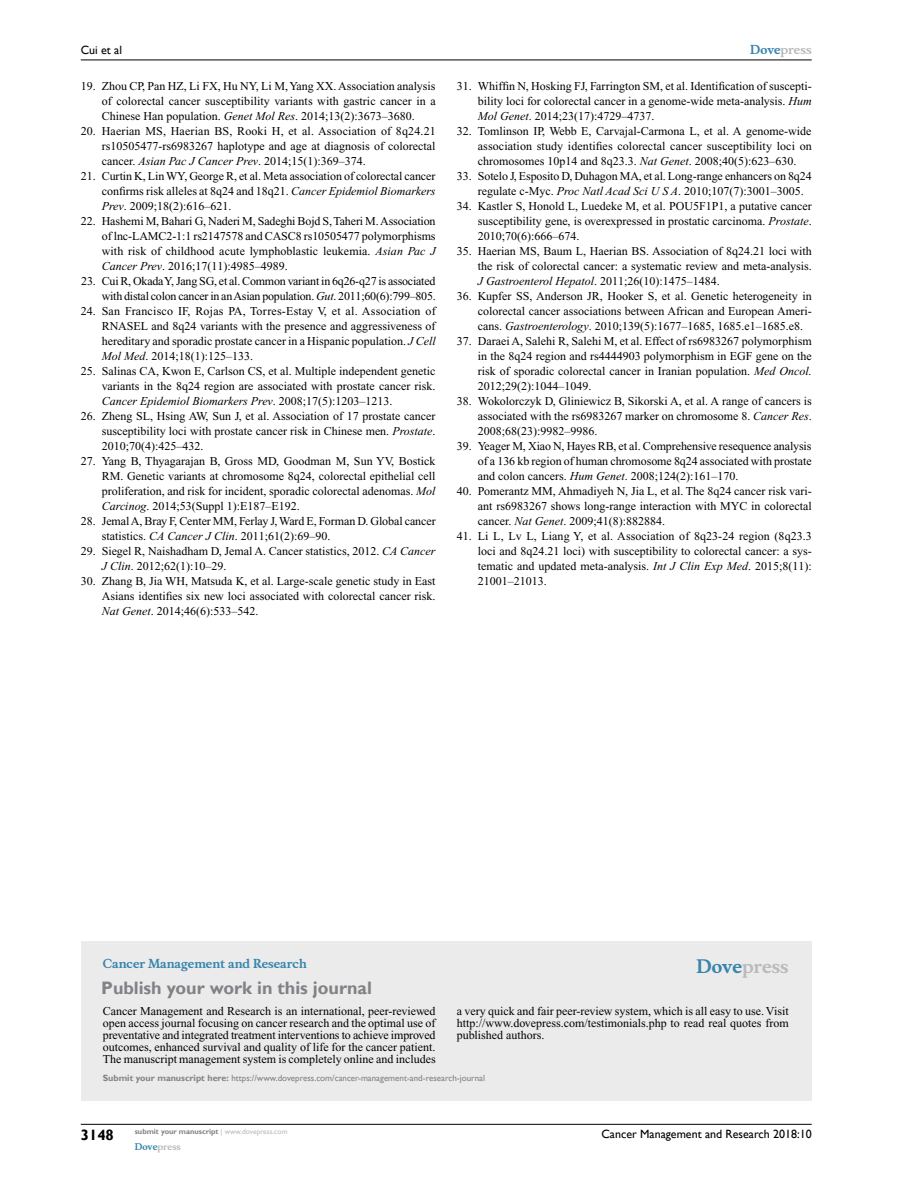
<style>
.page{position:relative;width:918px;height:1188px;background:#fff}
.page>*{position:absolute;margin:0;border:0;box-sizing:border-box;transform-origin:0 0}
.t1{font:700 18px "Gill Sans";color:#808285}
.t2{font:700 18px "Musee";color:#b8babc}
.t3{font:700 15px "Gill Sans";color:#000}
.t4{font:12px/15px "Times New Roman";color:#000;text-align:justify}
.t5{font:12px/15px "Times New Roman";letter-spacing:-.02em;color:#000;text-align:right}
.t6{font:12px "Gill Sans";color:#000}
.t7{font:700 12px "Musee";color:#3785ad}
.t8{font:700 12px "Musee";color:#b8babc}
.t9{font:9px "Gill Sans";color:#808285}
.t10{font:700 9px "Musee";color:#b8babc}
.t11{font:700 7.5px "Gill Sans";color:#808285}
.s1{font-style:italic}
.s2{color:#3785ad}
.s3{font-weight:700}
.s4{font-weight:400;color:#b8babc}
</style>
<div class="page">
<div style="left:81px;top:941px;width:731px;height:160px;background:#ebebec"></div>
<hr style="left:81px;top:1124px;width:731px;height:1px;background:#000">
<hr style="left:81px;top:60px;width:731px;height:1px;background:#000">
<p class="t6" style="left:81px;top:43px;width:43px">Cui et al</p>
<p class="t4" style="left:102px;top:79px;width:336px;text-indent:-21px">19. Zhou CP, Pan HZ, Li FX, Hu NY, Li M, Yang XX. Association analysis of colorectal cancer susceptibility variants with gastric cancer in a Chinese Han population. <span class="s1">Genet Mol Res</span>. 2014;13(2):3673–3680.</p>
<p class="t4" style="left:102px;top:124px;width:336px;text-indent:-21px">20. Haerian MS, Haerian BS, Rooki H, et al. Association of 8q24.21 rs10505477-rs6983267 haplotype and age at diagnosis of colorectal cancer. <span class="s1">Asian Pac J Cancer Prev</span>. 2014;15(1):369–374.</p>
<p class="t4" style="left:102px;top:169px;width:335px;text-indent:-21px">21. Curtin K, Lin WY, George R, et al. Meta association of colorectal cancer confirms risk alleles at 8q24 and 18q21. <span class="s1">Cancer Epidemiol Biomarkers Prev</span>. 2009;18(2):616–621.</p>
<p class="t4" style="left:102px;top:214px;width:335px;text-indent:-21px">22. Hashemi M, Bahari G, Naderi M, Sadeghi Bojd S, Taheri M. Association of lnc-LAMC2-1:1 rs2147578 and CASC8 rs10505477 polymorphisms with risk of childhood acute lymphoblastic leukemia. <span class="s1">Asian Pac J Cancer Prev</span>. 2016;17(11):4985–4989.</p>
<p class="t5" style="left:81px;top:274px;width:356px">23. Cui R, Okada Y, Jang SG, et al. Common variant in 6q26-q27 is associated with distal colon cancer in an Asian population. <span class="s1">Gut</span>. 2011;60(6):799–805.</p>
<p class="t4" style="left:102px;top:304px;width:335px;text-indent:-21px">24. San Francisco IF, Rojas PA, Torres-Estay V, et al. Association of RNASEL and 8q24 variants with the presence and aggressiveness of hereditary and sporadic prostate cancer in a Hispanic population. <span class="s1">J Cell Mol Med</span>. 2014;18(1):125–133.</p>
<p class="t4" style="left:102px;top:364px;width:335px;text-indent:-21px">25. Salinas CA, Kwon E, Carlson CS, et al. Multiple independent genetic variants in the 8q24 region are associated with prostate cancer risk.<br><span class="s1">Cancer Epidemiol Biomarkers Prev</span>. 2008;17(5):1203–1213.</p>
<p class="t4" style="left:102px;top:409px;width:335px;text-indent:-21px">26. Zheng SL, Hsing AW, Sun J, et al. Association of 17 prostate cancer susceptibility loci with prostate cancer risk in Chinese men. <span class="s1">Prostate</span>.<br>2010;70(4):425–432.</p>
<p class="t4" style="left:102px;top:454px;width:335px;text-indent:-21px">27. Yang B, Thyagarajan B, Gross MD, Goodman M, Sun YV, Bostick RM. Genetic variants at chromosome 8q24, colorectal epithelial cell proliferation, and risk for incident, sporadic colorectal adenomas. <span class="s1">Mol Carcinog</span>. 2014;53(Suppl 1):E187–E192.</p>
<p class="t4" style="left:102px;top:514px;width:335px;text-indent:-21px">28. Jemal A, Bray F, Center MM, Ferlay J, Ward E, Forman D. Global cancer statistics. <span class="s1">CA Cancer J Clin</span>. 2011;61(2):69–90.</p>
<p class="t4" style="left:102px;top:544px;width:335px;text-indent:-21px">29. Siegel R, Naishadham D, Jemal A. Cancer statistics, 2012. <span class="s1">CA Cancer<br>J Clin</span>. 2012;62(1):10–29.</p>
<p class="t4" style="left:102px;top:574px;width:335px;text-indent:-21px">30. Zhang B, Jia WH, Matsuda K, et al. Large-scale genetic study in East Asians identifies six new loci associated with colorectal cancer risk.<br><span class="s1">Nat Genet</span>. 2014;46(6):533–542.</p>
<p class="t8" style="left:750px;top:43px;width:63px"><span class="s2">Dove</span>press</p>
<p class="t4" style="left:478px;top:79px;width:335px;text-indent:-21px">31. Whiffin N, Hosking FJ, Farrington SM, et al. Identification of suscepti&shy;bility loci for colorectal cancer in a genome-wide meta-analysis. <span class="s1">Hum Mol Genet</span>. 2014;23(17):4729–4737.</p>
<p class="t4" style="left:478px;top:124px;width:335px;text-indent:-21px">32. Tomlinson IP, Webb E, Carvajal-Carmona L, et al. A genome-wide association study identifies colorectal cancer susceptibility loci on chromosomes 10p14 and 8q23.3. <span class="s1">Nat Genet</span>. 2008;40(5):623–630.</p>
<p class="t4" style="left:478px;top:169px;width:335px;text-indent:-21px">33. Sotelo J, Esposito D, Duhagon MA, et al. Long-range enhancers on 8q24 regulate c-Myc. <span class="s1">Proc Natl Acad Sci U S A</span>. 2010;107(7):3001–3005.</p>
<p class="t4" style="left:478px;top:199px;width:335px;text-indent:-21px">34. Kastler S, Honold L, Luedeke M, et al. POU5F1P1, a putative cancer susceptibility gene, is overexpressed in prostatic carcinoma. <span class="s1">Prostate</span>.<br>2010;70(6):666–674.</p>
<p class="t4" style="left:478px;top:244px;width:335px;text-indent:-21px">35. Haerian MS, Baum L, Haerian BS. Association of 8q24.21 loci with the risk of colorectal cancer: a systematic review and meta-analysis.<br><span class="s1">J Gastroenterol Hepatol</span>. 2011;26(10):1475–1484.</p>
<p class="t4" style="left:478px;top:289px;width:335px;text-indent:-21px">36. Kupfer SS, Anderson JR, Hooker S, et al. Genetic heterogeneity in colorectal cancer associations between African and European Ameri&shy;cans. <span class="s1">Gastroenterology</span>. 2010;139(5):1677–1685, 1685.e1–1685.e8.</p>
<p class="t4" style="left:478px;top:334px;width:335px;text-indent:-21px">37. Daraei A, Salehi R, Salehi M, et al. Effect of rs6983267 polymorphism in the 8q24 region and rs4444903 polymorphism in EGF gene on the risk of sporadic colorectal cancer in Iranian population. <span class="s1">Med Oncol.<br></span>2012;29(2):1044–1049.</p>
<p class="t4" style="left:478px;top:394px;width:335px;text-indent:-21px">38. Wokolorczyk D, Gliniewicz B, Sikorski A, et al. A range of cancers is associated with the rs6983267 marker on chromosome 8. <span class="s1">Cancer Res</span>.<br>2008;68(23):9982–9986.</p>
<p class="t4" style="left:478px;top:439px;width:335px;text-indent:-21px">39. Yeager M, Xiao N, Hayes RB, et al. Comprehensive resequence analysis of a 136 kb region of human chromosome 8q24 associated with prostate and colon cancers. <span class="s1">Hum Genet</span>. 2008;124(2):161–170.</p>
<p class="t4" style="left:478px;top:484px;width:335px;text-indent:-21px">40. Pomerantz MM, Ahmadiyeh N, Jia L, et al. The 8q24 cancer risk vari&shy;ant rs6983267 shows long-range interaction with MYC in colorectal cancer. <span class="s1">Nat Genet</span>. 2009;41(8):882884.</p>
<p class="t4" style="left:478px;top:529px;width:336px;text-indent:-21px">41. Li L, Lv L, Liang Y, et al. Association of 8q23-24 region (8q23.3 loci and 8q24.21 loci) with susceptibility to colorectal cancer: a sys&shy;tematic and updated meta-analysis. <span class="s1">Int J Clin Exp Med</span>. 2015;8(11):<br>21001–21013.</p>
<p class="t7" style="left:103px;top:956px;width:206px">Cancer Management and Research</p>
<h1 class="t1" style="left:101px;top:977px;width:272px">Publish your work in this journal</h1>
<h1 class="t2" style="left:697px;top:955px;width:94px"><span class="s2">Dove</span>press</h1>
<p class="t4" style="left:103px;top:1005px;width:334px;line-height:12px">Cancer Management and Research is an international, peer-reviewed open access journal focusing on cancer research and the optimal use of preventative and integrated treatment interventions to achieve improved outcomes, enhanced survival and quality of life for the cancer patient.<br>The manuscript management system is completely online and includes</p>
<p class="t4" style="left:457px;top:1005px;width:333px;line-height:12px">a very quick and fair peer-review system, which is all easy to use. Visit http://www.dovepress.com/testimonials.php to read real quotes from published authors.</p>
<p class="t9" style="left:103px;top:1072px;width:384px"><span class="s3">Submit your manuscript here:</span> https://www.dovepress.com/cancer-management-and-research-journal</p>
<p class="t3" style="left:81px;top:1126px;width:35px">3148</p>
<p class="t11" style="left:135px;top:1127px;width:154px">submit your manuscript <span class="s4">| www.dovepress.com</span></p>
<p class="t10" style="left:135px;top:1141px;width:48px"><span class="s2">Dove</span>press</p>
<p class="t6" style="left:601px;top:1127px;width:212px">Cancer Management and Research 2018:10</p>
</div>
